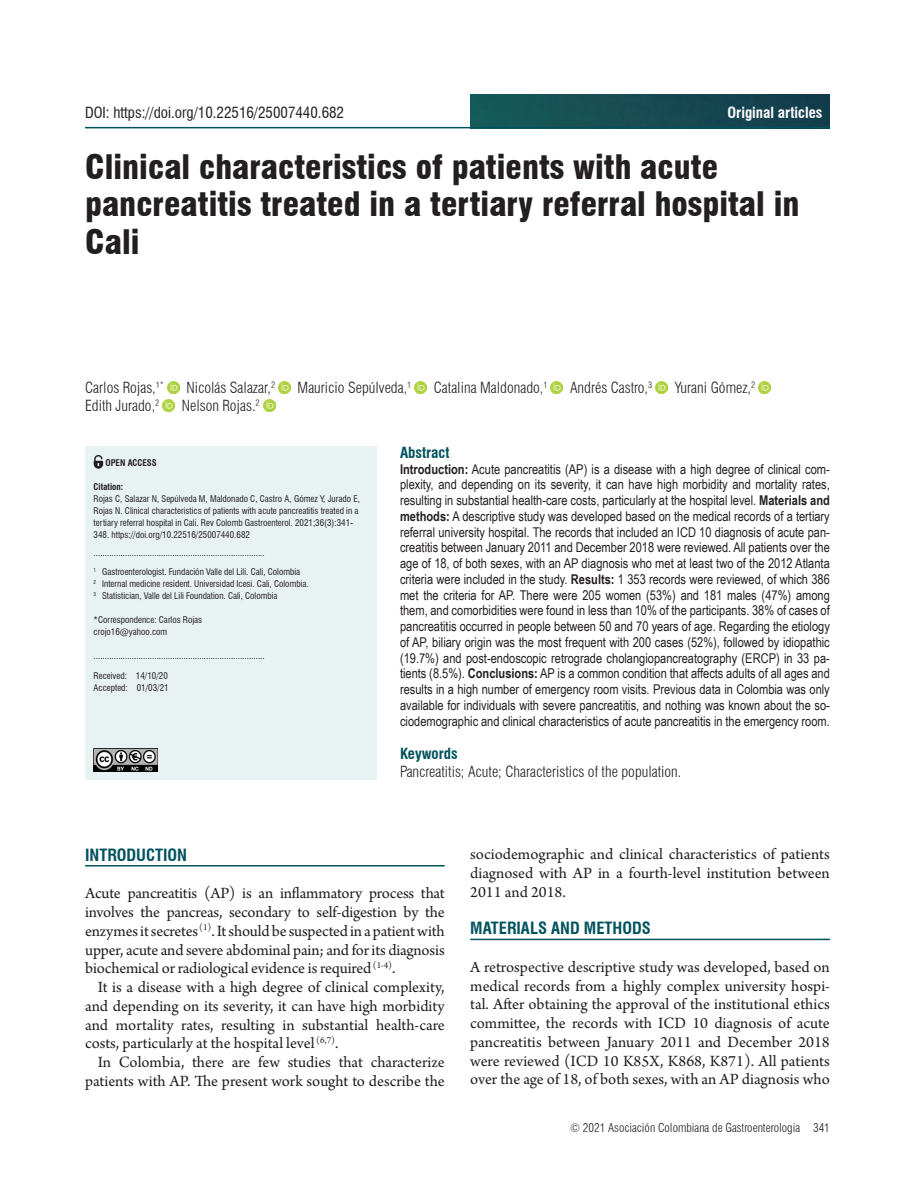
<style>
.page{position:relative;width:915px;height:1188px;background:#fff}
.page>*{position:absolute;margin:0;border:0;box-sizing:border-box;transform-origin:0 0}
.t1{font:900 condensed 33px/37.5px "Swiss 721 BT";color:#231f20}
.Texto{font:16.5px/18.8px "Arno Pro";letter-spacing:-.01em;color:#231f20;text-align:justify}
.Texto_con_sangría{font:16.5px/18.8px "Arno Pro";color:#231f20;text-align:justify}
.Título_1{font:700 condensed 16.5px "Swiss 721 BT";color:#00525d}
.Autores{font:300 condensed 15px "Swiss 721 BT";color:#231f20}
.t2{font:condensed 15px "Swiss 721 BT";color:#231f20}
.t3{font:700 condensed 15px "Swiss 721 BT";color:#00525d}
.t4{font:700 condensed 15px "Swiss 721 BT";color:#fff}
.t5{font:13.5px/15.8px "Arial Narrow";color:#231f20;text-align:justify}
.t6{font:300 condensed 12px "Swiss 721 BT";color:#231f20}
.Créditos_autores{font:condensed 9px "Swiss 721 BT";color:#231f20}
.citacion{font:condensed 9px/12px "Swiss 721 BT";color:#231f20}
.Créditos_autores-2{font:700 condensed 9px "Swiss 721 BT";color:#231f20}
.s1{font-weight:700}
</style>
<div class="page">
<img style="left:470px;top:94px;width:359px;height:33px">
<svg style="left:167px;top:381px;width:12px;height:12px"></svg>
<svg style="left:278px;top:381px;width:12px;height:12px"></svg>
<svg style="left:414px;top:381px;width:12px;height:12px"></svg>
<svg style="left:550px;top:381px;width:12px;height:12px"></svg>
<svg style="left:655px;top:381px;width:12px;height:12px"></svg>
<svg style="left:758px;top:381px;width:12px;height:12px"></svg>
<svg style="left:163px;top:399px;width:12px;height:12px"></svg>
<svg style="left:263px;top:399px;width:12px;height:12px"></svg>
<div style="left:85px;top:446px;width:291px;height:334px;background:#e8f2f3"></div>
<svg style="left:93px;top:455px;width:10px;height:14px"></svg>
<hr style="left:85px;top:127px;width:744px;height:1px;background:#00525d">
<img style="left:94px;top:749px;width:64px;height:22px">
<hr style="left:85px;top:865px;width:359px;height:2px;background:#00525d">
<hr style="left:470px;top:939px;width:359px;height:1px;background:#00525d">
<p class="t2" style="left:85px;top:103px;width:260px">DOI: https://doi.org/10.22516/25007440.682</p>
<p class="t4" style="left:727px;top:103px;width:96px">Original articles</p>
<h1 class="t1" style="left:85px;top:148px;width:715px">Clinical characteristics of patients with acute pancreatitis treated in a tertiary referral hospital in<br>Cali</h1>
<p class="Autores" style="left:85px;top:379px;width:80px">Carlos Rojas,<sup>1*</sup></p>
<p class="Autores" style="left:186px;top:379px;width:90px">Nicolás Salazar,<sup>2</sup></p>
<p class="Autores" style="left:297px;top:379px;width:115px">Mauricio Sepúlveda,<sup>1</sup></p>
<p class="Autores" style="left:433px;top:379px;width:115px">Catalina Maldonado,<sup>1</sup></p>
<p class="Autores" style="left:569px;top:379px;width:84px">Andrés Castro,<sup>3</sup></p>
<p class="Autores" style="left:674px;top:379px;width:82px">Yurani Gómez,<sup>2</sup></p>
<p class="Autores" style="left:85px;top:397px;width:76px">Edith Jurado,<sup>2</sup></p>
<p class="Autores" style="left:182px;top:397px;width:79px">Nelson Rojas.<sup>2</sup></p>
<p class="Créditos_autores-2" style="left:105px;top:457px;width:53px">OPEN ACCESS</p>
<p class="Créditos_autores-2" style="left:94px;top:481px;width:31px">Citation:</p>
<p class="citacion" style="left:94px;top:493px;width:268px">Rojas C, Salazar N, Sepúlveda M, Maldonado C, Castro A, Gómez Y, Jurado E, Rojas N. Clinical characteristics of patients with acute pancreatitis treated in a tertiary referral hospital in Cali. Rev Colomb Gastroenterol. 2021;36(3):341- 348. https://doi.org/10.22516/25007440.682</p>
<p class="Créditos_autores" style="left:94px;top:547px;width:172px">............................................................................</p>
<p class="Créditos_autores" style="left:94px;top:567px;width:208px"><sup>1</sup> Gastroenterologist. Fundación Valle del Lili. Cali, Colombia</p>
<p class="Créditos_autores" style="left:94px;top:579px;width:216px"><sup>2</sup> Internal medicine resident. Universidad Icesi. Cali, Colombia.</p>
<p class="Créditos_autores" style="left:94px;top:591px;width:185px"><sup>3</sup> Statistician, Valle del Lili Foundation. Cali, Colombia</p>
<p class="Créditos_autores" style="left:94px;top:615px;width:110px">*Correspondence: Carlos Rojas</p>
<p class="Créditos_autores" style="left:94px;top:627px;width:75px">crojo16@yahoo.com</p>
<p class="Créditos_autores" style="left:94px;top:651px;width:172px">............................................................................</p>
<p class="citacion" style="left:94px;top:670px;width:76px">Received: 14/10/20</p>
<p class="citacion" style="left:94px;top:682px;width:77px">Accepted: 01/03/21</p>
<p class="t3" style="left:400px;top:443px;width:51px">Abstract</p>
<p class="t5" style="left:400px;top:460px;width:431px"><span class="s1">Introduction:</span> Acute pancreatitis (AP) is a disease with a high degree of clinical com&shy;plexity, and depending on its severity, it can have high morbidity and mortality rates, resulting in substantial health-care costs, particularly at the hospital level. <span class="s1">Materials and methods:</span> A descriptive study was developed based on the medical records of a tertiary referral university hospital. The records that included an ICD 10 diagnosis of acute pan&shy;creatitis between January 2011 and December 2018 were reviewed. All patients over the age of 18, of both sexes, with an AP diagnosis who met at least two of the 2012 Atlanta criteria were included in the study. <span class="s1">Results:</span> 1 353 records were reviewed, of which 386 met the criteria for AP. There were 205 women (53%) and 181 males (47%) among them, and comorbidities were found in less than 10% of the participants. 38% of cases of pancreatitis occurred in people between 50 and 70 years of age. Regarding the etiology of AP, biliary origin was the most frequent with 200 cases (52%), followed by idiopathic (19.7%) and post-endoscopic retrograde cholangiopancreatography (ERCP) in 33 pa&shy;tients (8.5%). <span class="s1">Conclusions:</span> AP is a common condition that affects adults of all ages and results in a high number of emergency room visits. Previous data in Colombia was only available for individuals with severe pancreatitis, and nothing was known about the so&shy;ciodemographic and clinical characteristics of acute pancreatitis in the emergency room.</p>
<p class="t3" style="left:400px;top:745px;width:59px">Keywords</p>
<p class="Autores" style="left:400px;top:763px;width:283px">Pancreatitis; Acute; Characteristics of the population.</p>
<p class="Título_1" style="left:85px;top:845px;width:103px">INTRODUCTION</p>
<p class="Texto" style="left:85px;top:885px;width:361px">Acute pancreatitis (AP) is an inflammatory process that involves the pancreas, secondary to self-digestion by the enzymes it secretes <sup>(1)</sup>. It should be suspected in a patient with upper, acute and severe abdominal pain; and for its diagnosis biochemical or radiological evidence is required <sup>(1-4)</sup>.</p>
<p class="Texto_con_sangría" style="left:85px;top:979px;width:361px;text-indent:13px">It is a disease with a high degree of clinical complexity, and depending on its severity, it can have high morbidity and mortality rates, resulting in substantial health-care costs, particularly at the hospital level <sup>(6,7)</sup>.</p>
<p class="Texto_con_sangría" style="left:85px;top:1054px;width:361px;text-align:right">In Colombia, there are few studies that characterize patients with AP. The present work sought to describe the</p>
<p class="Texto_con_sangría" style="left:470px;top:846px;width:361px">sociodemographic and clinical characteristics of patients diagnosed with AP in a fourth-level institution between 2011 and 2018.</p>
<p class="Título_1" style="left:470px;top:919px;width:182px">MATERIALS AND METHODS</p>
<p class="Texto" style="left:470px;top:958px;width:361px">A retrospective descriptive study was developed, based on medical records from a highly complex university hospi&shy;tal. After obtaining the approval of the institutional ethics committee, the records with ICD 10 diagnosis of acute pancreatitis between January 2011 and December 2018 were reviewed (ICD 10 K85X, K868, K871). All patients over the age of 18, of both sexes, with an AP diagnosis who</p>
<p class="t6" style="left:570px;top:1120px;width:261px">© 2021 Asociación Colombiana de Gastroenterología 341</p>
</div>
